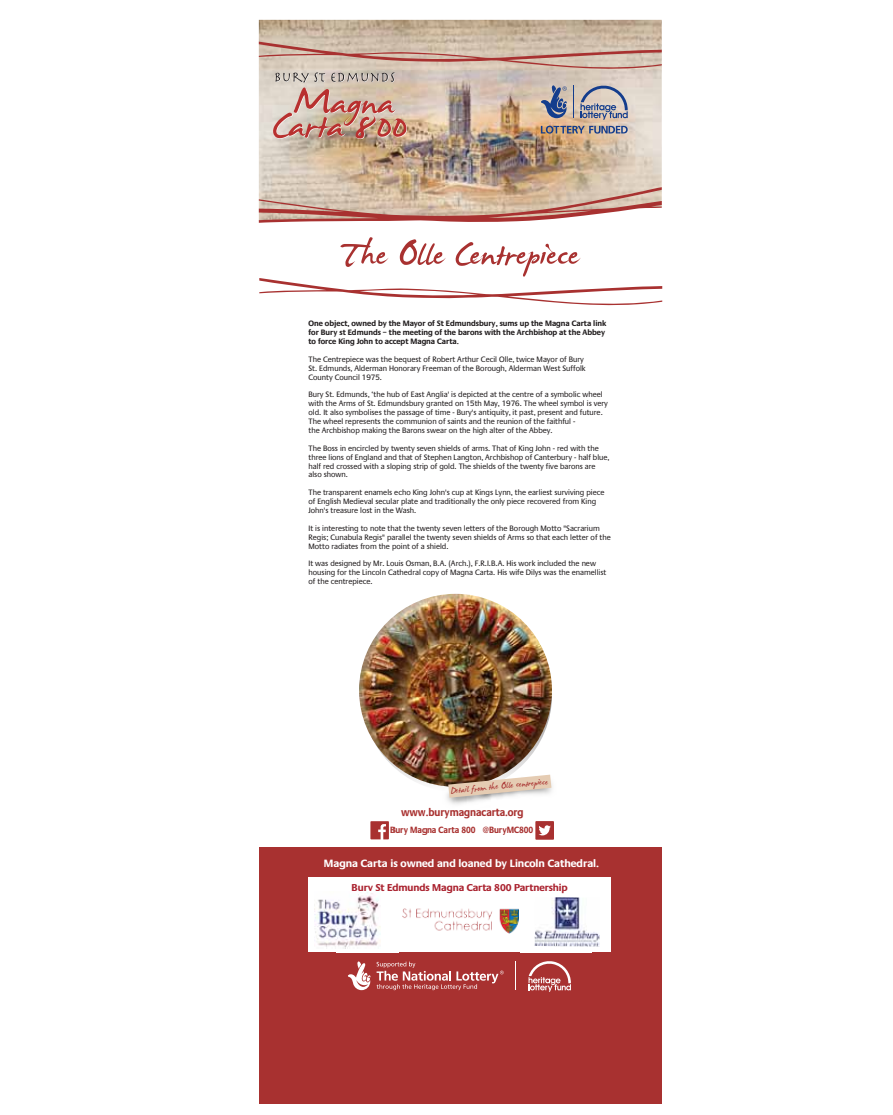
<style>
.page{position:relative;width:893px;height:1115px;background:#fff}
.page>*{position:absolute;margin:0;border:0;box-sizing:border-box;transform-origin:0 0}
.t1{font:53.25px "James Fajardo";color:#a83130}
.t2{font:14.25px "James Fajardo";color:#a83130}
.t3{font:700 11.4px "Praxis";color:#a83130;scale:.9 1}
.t4{font:700 10.95px "Praxis";color:#fff}
.t5{font:700 10.35px "Praxis";letter-spacing:-.005em;color:#aa2330}
.t6{font:700 9.45px "Praxis";color:#a83130;scale:.9 1}
.t7{font:8.1px/8.9px "Praxis";color:#231f20}
.t8{font:700 8.1px/8.9px "Praxis";color:#231f20}
</style>
<div class="page">
<img style="left:259px;top:20px;width:403px;height:167px">
<div style="left:259px;top:846px;width:403px;height:257px;background:#a83130"></div>
<svg style="left:515px;top:961px;width:1px;height:29px"></svg>
<svg style="left:348px;top:961px;width:23px;height:29px"></svg>
<svg style="left:377px;top:961px;width:127px;height:29px"></svg>
<svg style="left:528px;top:961px;width:43px;height:30px"></svg>
<div style="left:309px;top:877px;width:302px;height:75px;background:#fff"></div>
<img style="left:535px;top:897px;width:65px;height:49px">
<img style="left:315px;top:892px;width:66px;height:56px">
<img style="left:402px;top:908px;width:116px;height:24px">
<img style="left:259px;top:42px;width:403px;height:97px">
<svg style="left:259px;top:187px;width:403px;height:36px;background:#d0aa9a"></svg>
<svg style="left:370px;top:821px;width:19px;height:18px"></svg>
<svg style="left:259px;top:278px;width:403px;height:28px"></svg>
<img style="left:359px;top:593px;width:193px;height:193px;border-radius:96px">
<img style="left:394px;top:738px;width:30px;height:109px">
<img style="left:424px;top:727px;width:180px;height:120px">
<svg style="left:448px;top:774px;width:103px;height:23px;background:#ccb7a5"></svg>
<h1 class="t1" style="left:340px;top:227px;width:241px">The Olle Centrepiece</h1>
<p class="t8" style="left:308px;top:319px;width:299px">One object, owned by the Mayor of St Edmundsbury, sums up the Magna Carta link for Bury st Edmunds – the meeting of the barons with the Archbishop at the Abbey to force King John to accept Magna Carta.</p>
<p class="t7" style="left:308px;top:355px;width:279px">The Centrepiece was the bequest of Robert Arthur Cecil Olle, twice Mayor of Bury<br>St. Edmunds, Alderman Honorary Freeman of the Borough, Alderman West Suffolk<br>County Council 1975.</p>
<p class="t7" style="left:308px;top:390px;width:301px">Bury St. Edmunds, ‘the hub of East Anglia' is depicted at the centre of a symbolic wheel with the Arms of St. Edmundsbury granted on 15th May, 1976. The wheel symbol is very old. It also symbolises the passage of time - Bury's antiquity, it past, present and future.<br>The wheel represents the communion of saints and the reunion of the faithful -<br>the Archbishop making the Barons swear on the high alter of the Abbey.</p>
<p class="t7" style="left:308px;top:444px;width:302px">The Boss in encircled by twenty seven shields of arms. That of King John - red with the three lions of England and that of Stephen Langton, Archbishop of Canterbury - half blue, half red crossed with a sloping strip of gold. The shields of the twenty five barons are also shown.</p>
<p class="t7" style="left:308px;top:488px;width:297px">The transparent enamels echo King John's cup at Kings Lynn, the earliest surviving piece of English Medieval secular plate and traditionally the only piece recovered from King<br>John's treasure lost in the Wash.</p>
<p class="t7" style="left:308px;top:524px;width:304px">It is interesting to note that the twenty seven letters of the Borough Motto "Sacrarium<br>Regis; Cunabula Regis" parallel the twenty seven shields of Arms so that each letter of the<br>Motto radiates from the point of a shield.</p>
<p class="t7" style="left:308px;top:559px;width:299px">It was designed by Mr. Louis Osman, B.A. (Arch.), F.R.I.B.A. His work included the new housing for the Lincoln Cathedral copy of Magna Carta. His wife Dilys was the enamellist of the centrepiece.</p>
<h2 class="t2" style="left:450px;top:784px;width:99px;rotate:-6deg">Detail from the Olle centrepiece</h2>
<h3 class="t3" style="left:401px;top:806px;width:138px">www.burymagnacarta.org</h3>
<p class="t6" style="left:390px;top:824px;width:160px">Bury Magna Carta 800 @BuryMC800</p>
<h3 class="t4" style="left:324px;top:856px;width:277px">Magna Carta is owned and loaned by Lincoln Cathedral.</h3>
<p class="t5" style="left:352px;top:881px;width:218px">Bury St Edmunds Magna Carta 800 Partnership</p>
</div>
